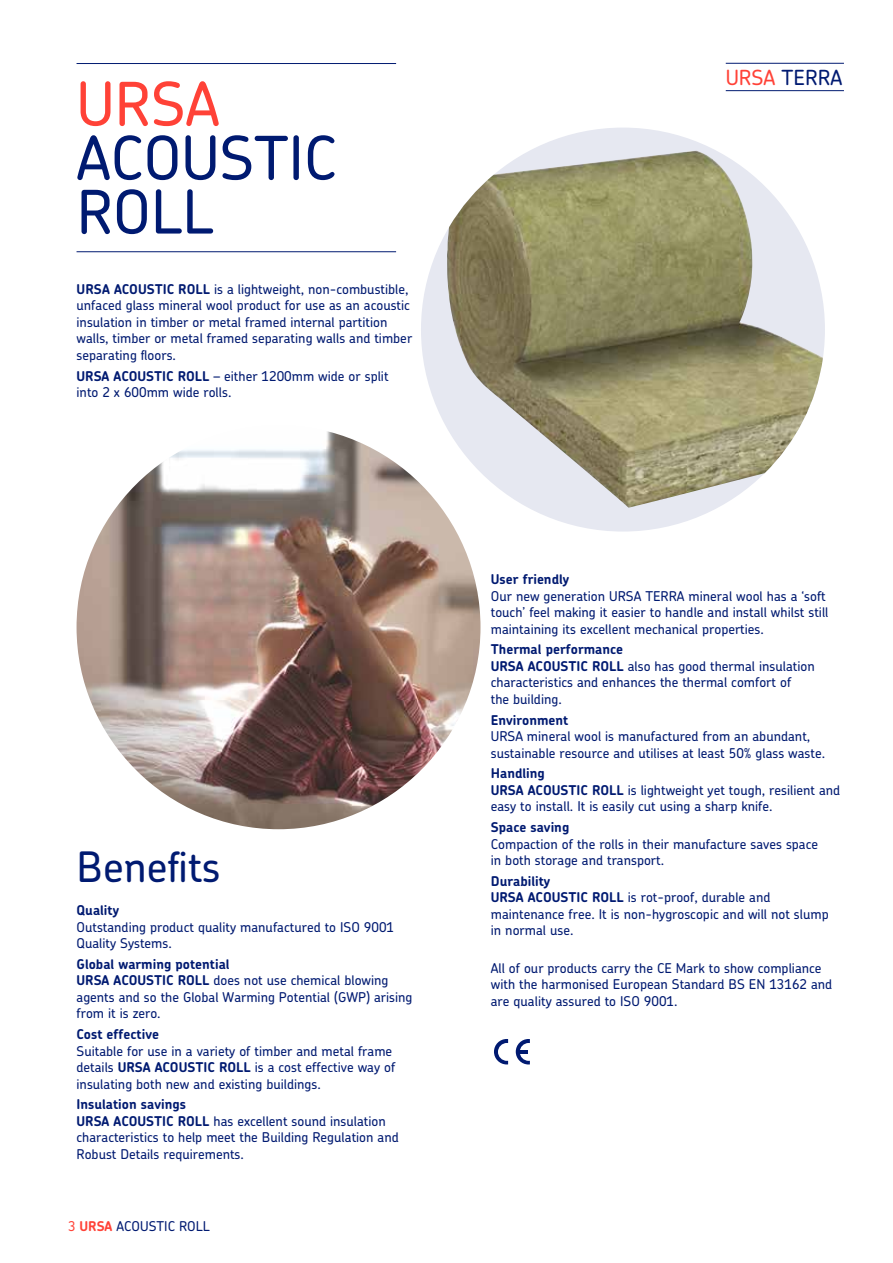
<style>
.page{position:relative;width:893px;height:1263px;background:#fff}
.page>*{position:absolute;margin:0;border:0;box-sizing:border-box;transform-origin:0 0}
.t1{font:500 60px/54px "Chevin Pro";color:#001a71}
.t2{font:500 60px "Chevin Pro";color:#ff4237}
.t3{font:500 42px "Chevin Pro";color:#001a71}
.t4{font:500 20.85px "Chevin Pro";color:#001a71}
.t5{font:500 13.5px/16.5px "Chevin Pro";color:#001a71}
.t6{font:700 13.5px "Chevin Pro";color:#001a71}
.s1{font-weight:700}
.s2{color:#ff4237}
.s3{font-weight:700;color:#ff4237}
</style>
<div class="page">
<div style="left:421px;top:128px;width:404px;height:403px;background:#e6e8f1;border-radius:50%"></div>
<img style="left:445px;top:151px;width:378px;height:357px">
<img style="left:77px;top:425px;width:403px;height:404px;border-radius:202px">
<svg style="left:494px;top:1039px;width:14px;height:25px"></svg>
<svg style="left:516px;top:1039px;width:14px;height:25px"></svg>
<hr style="left:77px;top:63px;width:319px;height:1px;background:#001a71">
<hr style="left:77px;top:251px;width:319px;height:1px;background:#001a71">
<hr style="left:726px;top:63px;width:118px;height:1px;background:#001a71">
<hr style="left:726px;top:90px;width:118px;height:1px;background:#001a71">
<h1 class="t2" style="left:77px;top:64px;width:144px">URSA</h1>
<h1 class="t1" style="left:77px;top:129px;width:262px">ACOUSTIC<br>ROLL</h1>
<p class="t5" style="left:77px;top:280px;width:337px"><span class="s1">URSA ACOUSTIC ROLL</span> is a lightweight, non-combustible, unfaced glass mineral wool product for use as an acoustic insulation in timber or metal framed internal partition walls, timber or metal framed separating walls and timber separating floors.</p>
<p class="t5" style="left:77px;top:367px;width:314px"><span class="s1">URSA ACOUSTIC ROLL</span> – either 1200mm wide or split into 2 x 600mm wide rolls.</p>
<h2 class="t3" style="left:77px;top:839px;width:145px">Benefits</h2>
<p class="t6" style="left:77px;top:901px;width:44px">Quality</p>
<p class="t5" style="left:77px;top:918px;width:319px">Outstanding product quality manufactured to ISO 9001<br>Quality Systems.</p>
<p class="t5" style="left:77px;top:955px;width:337px"><span class="s1">Global warming potential<br>URSA ACOUSTIC ROLL</span> does not use chemical blowing agents and so the Global Warming Potential (GWP) arising from it is zero.</p>
<p class="t6" style="left:77px;top:1025px;width:84px">Cost effective</p>
<p class="t5" style="left:77px;top:1042px;width:320px">Suitable for use in a variety of timber and metal frame details <span class="s1">URSA ACOUSTIC ROLL</span> is a cost effective way of insulating both new and existing buildings.</p>
<p class="t5" style="left:77px;top:1096px;width:324px"><span class="s1">Insulation savings<br>URSA ACOUSTIC ROLL</span> has excellent sound insulation characteristics to help meet the Building Regulation and Robust Details requirements.</p>
<p class="t5" style="left:68px;top:1218px;width:143px"><span class="s2">3</span> <span class="s3">URSA</span> ACOUSTIC ROLL</p>
<h3 class="t4" style="left:726px;top:63px;width:118px"><span class="s2">URSA</span> TERRA</h3>
<p class="t6" style="left:491px;top:570px;width:80px">User friendly</p>
<p class="t5" style="left:491px;top:587px;width:339px">Our new generation URSA TERRA mineral wool has a ‘soft touch’ feel making it easier to handle and install whilst still maintaining its excellent mechanical properties.</p>
<p class="t5" style="left:491px;top:641px;width:325px"><span class="s1">Thermal performance<br>URSA ACOUSTIC ROLL</span> also has good thermal insulation characteristics and enhances the thermal comfort of<br>the building.</p>
<p class="t6" style="left:491px;top:711px;width:79px">Environment</p>
<p class="t5" style="left:491px;top:728px;width:336px">URSA mineral wool is manufactured from an abundant, sustainable resource and utilises at least 50% glass waste.</p>
<p class="t5" style="left:491px;top:765px;width:351px"><span class="s1">Handling<br>URSA ACOUSTIC ROLL</span> is lightweight yet tough, resilient and easy to install. It is easily cut using a sharp knife.</p>
<p class="t6" style="left:491px;top:818px;width:80px">Space saving</p>
<p class="t5" style="left:491px;top:835px;width:329px">Compaction of the rolls in their manufacture saves space in both storage and transport.</p>
<p class="t5" style="left:491px;top:872px;width:339px"><span class="s1">Durability<br>URSA ACOUSTIC ROLL</span> is rot-proof, durable and maintenance free. It is non-hygroscopic and will not slump in normal use.</p>
<p class="t5" style="left:491px;top:959px;width:343px">All of our products carry the CE Mark to show compliance with the harmonised European Standard BS EN 13162 and are quality assured to ISO 9001.</p>
</div>
